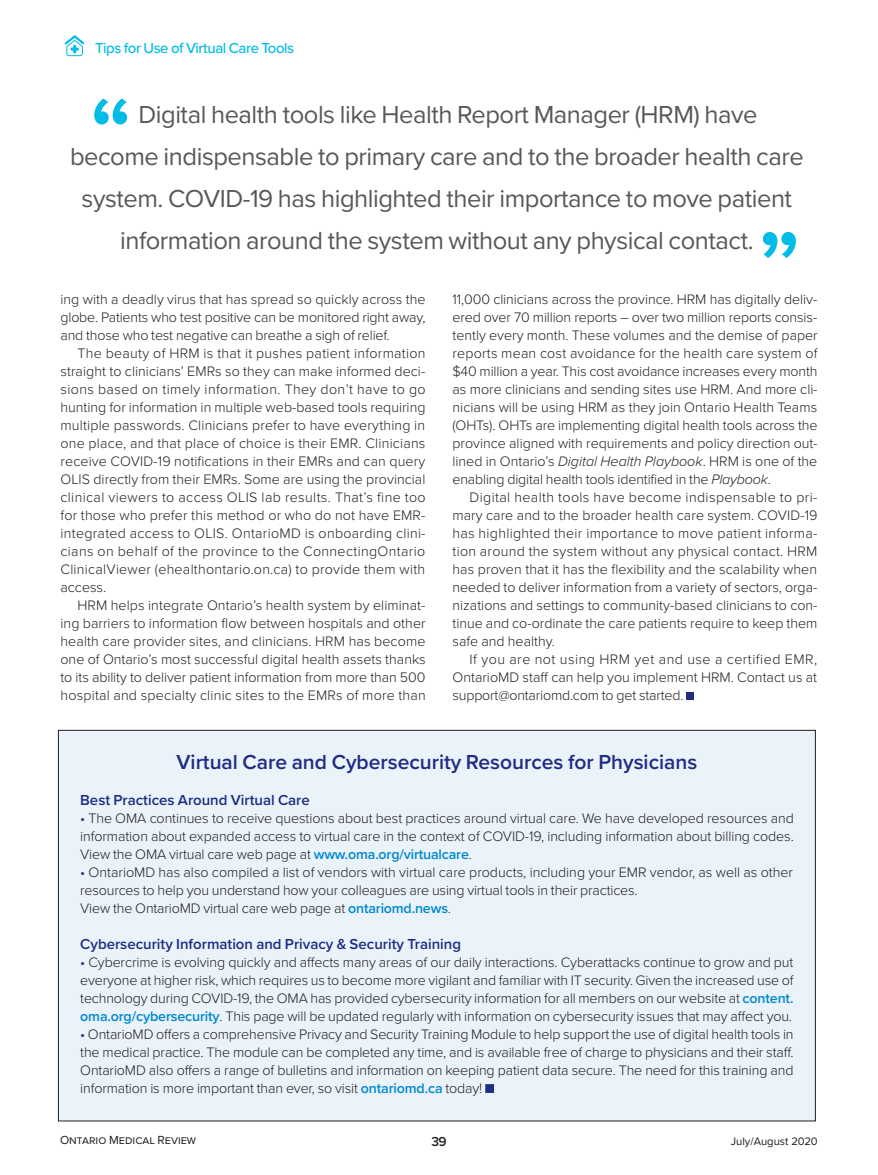
<style>
.page{position:relative;width:878px;height:1175px;background:#fff}
.page>*{position:absolute;margin:0;border:0;box-sizing:border-box;transform-origin:0 0}
.Body_2020{font:25.5px "Proxima Nova";letter-spacing:-.02em;color:#57585a}
.Subhead_level_3_2{font:600 21px "Proxima Nova";color:#1f2d82}
.Subhead_level_1_2{font:600 15px "Proxima Nova";color:#1f2d82}
.Feature_Name_2020{font:500 15px "Proxima Nova";letter-spacing:-.03em;color:#02bce8}
.Body_2020-2{font:300 14.25px/18px "Proxima Nova";color:#231f20;text-align:justify}
.Body_no_indent_20{font:300 14.25px/18px "Proxima Nova";letter-spacing:-.01em;color:#231f20;text-align:justify}
.Folio_Number_2020{font:600 13.5px "Proxima Nova";color:#231f20}
.Folio_OMR_2020{font:12.15px "Proxima Nova";color:#231f20}
.Folio_Date_2020{font:11.25px "Proxima Nova";color:#231f20}
.s1{font-style:italic}
.s2{color:#1f2d82}
.s3{font-weight:600;color:#0088ce}
</style>
<div class="page">
<div style="left:686px;top:692px;width:7px;height:7px;background:#1f2d82"></div>
<svg style="left:94px;top:98px;width:33px;height:26px"></svg>
<svg style="left:763px;top:232px;width:32px;height:26px"></svg>
<div style="left:58px;top:730px;width:757px;height:390px;background:#eaf2fa"></div>
<svg style="left:485px;top:1084px;width:9px;height:8px"></svg>
<svg style="left:64px;top:35px;width:21px;height:22px"></svg>
<p class="Feature_Name_2020" style="left:95px;top:37px;width:201px">Tips for Use of Virtual Care Tools</p>
<p class="Body_2020" style="left:138px;top:96px;width:620px">Digital health tools like Health Report Manager (HRM) have</p>
<p class="Body_2020" style="left:70px;top:138px;width:735px">become indispensable to primary care and to the broader health care</p>
<p class="Body_2020" style="left:82px;top:180px;width:712px">system. COVID-19 has highlighted their importance to move patient</p>
<p class="Body_2020" style="left:120px;top:222px;width:635px">information around the system without any physical contact.</p>
<p class="Body_2020-2" style="left:60px;top:289px;width:366px">ing with a deadly virus that has spread so quickly across the globe. Patients who test positive can be monitored right away, and those who test negative can breathe a sigh of relief.</p>
<p class="Body_2020-2" style="left:60px;top:343px;width:367px;text-indent:17px">The beauty of HRM is that it pushes patient information straight to clinicians’ EMRs so they can make informed deci&shy;sions based on timely information. They don’t have to go hunting for information in multiple web-based tools requiring multiple passwords. Clinicians prefer to have everything in one place, and that place of choice is their EMR. Clinicians receive COVID-19 notifications in their EMRs and can query OLIS directly from their EMRs. Some are using the provincial clinical viewers to access OLIS lab results. That’s fine too for those who prefer this method or who do not have EMR&shy;integrated access to OLIS. OntarioMD is onboarding clini&shy;cians on behalf of the province to the ConnectingOntario ClinicalViewer (ehealthontario.on.ca) to provide them with access.</p>
<p class="Body_2020-2" style="left:60px;top:595px;width:367px;text-indent:17px">HRM helps integrate Ontario’s health system by eliminat&shy;ing barriers to information flow between hospitals and other health care provider sites, and clinicians. HRM has become one of Ontario’s most successful digital health assets thanks to its ability to deliver patient information from more than 500 hospital and specialty clinic sites to the EMRs of more than</p>
<p class="Body_2020-2" style="left:452px;top:289px;width:367px">11,000 clinicians across the province. HRM has digitally deliv&shy;ered over 70 million reports – over two million reports consis&shy;tently every month. These volumes and the demise of paper reports mean cost avoidance for the health care system of $40 million a year. This cost avoidance increases every month as more clinicians and sending sites use HRM. And more cli&shy;nicians will be using HRM as they join Ontario Health Teams (OHTs). OHTs are implementing digital health tools across the province aligned with requirements and policy direction out&shy;lined in Ontario’s <span class="s1">Digital Health Playbook</span>. HRM is one of the enabling digital health tools identified in the <span class="s1">Playbook</span>.</p>
<p class="Body_2020-2" style="left:452px;top:487px;width:366px;text-indent:17px">Digital health tools have become indispensable to pri&shy;mary care and to the broader health care system. COVID-19 has highlighted their importance to move patient informa&shy;tion around the system without any physical contact. HRM has proven that it has the flexibility and the scalability when needed to deliver information from a variety of sectors, orga&shy;nizations and settings to community-based clinicians to con&shy;tinue and co-ordinate the care patients require to keep them safe and healthy.</p>
<p class="Body_2020-2" style="left:452px;top:649px;width:366px;text-indent:17px">If you are not using HRM yet and use a certified EMR, OntarioMD staff can help you implement HRM. Contact us at support@ontariomd.com to get started.</p>
<p class="Subhead_level_3_2" style="left:176px;top:746px;width:522px">Virtual Care and Cybersecurity Resources for Physicians</p>
<p class="Subhead_level_1_2" style="left:80px;top:788px;width:231px">Best Practices Around Virtual Care</p>
<p class="Body_no_indent_20" style="left:80px;top:808px;width:715px"><span class="s2">•</span> The OMA continues to receive questions about best practices around virtual care. We have developed resources and information about expanded access to virtual care in the context of COVID-19, including information about billing codes.<br>View the OMA virtual care web page at <span class="s3">www.oma.org/virtualcare</span>.</p>
<p class="Body_no_indent_20" style="left:80px;top:862px;width:714px"><span class="s2">•</span> OntarioMD has also compiled a list of vendors with virtual care products, including your EMR vendor, as well as other resources to help you understand how your colleagues are using virtual tools in their practices.</p>
<p class="Body_no_indent_20" style="left:80px;top:898px;width:372px">View the OntarioMD virtual care web page at <span class="s3">ontariomd.news</span>.</p>
<p class="Subhead_level_1_2" style="left:80px;top:932px;width:382px">Cybersecurity Information and Privacy &amp; Security Training</p>
<p class="Body_no_indent_20" style="left:80px;top:952px;width:714px"><span class="s2">•</span> Cybercrime is evolving quickly and affects many areas of our daily interactions. Cyberattacks continue to grow and put everyone at higher risk, which requires us to become more vigilant and familiar with IT security. Given the increased use of technology during COVID-19, the OMA has provided cybersecurity information for all members on our website at <span class="s3">content. oma.org/cybersecurity</span>. This page will be updated regularly with information on cybersecurity issues that may affect you.</p>
<p class="Body_no_indent_20" style="left:80px;top:1024px;width:714px"><span class="s2">•</span> OntarioMD offers a comprehensive Privacy and Security Training Module to help support the use of digital health tools in the medical practice. The module can be completed any time, and is available free of charge to physicians and their staff.<br>OntarioMD also offers a range of bulletins and information on keeping patient data secure. The need for this training and information is more important than ever, so visit <span class="s3">ontariomd.ca</span> today!</p>
<p class="Folio_OMR_2020" style="left:60px;top:1131px;width:137px">Ontario Medical Review</p>
<p class="Folio_Number_2020" style="left:431px;top:1131px;width:17px">39</p>
<p class="Folio_Date_2020" style="left:730px;top:1132px;width:88px">July/August 2020</p>
</div>
